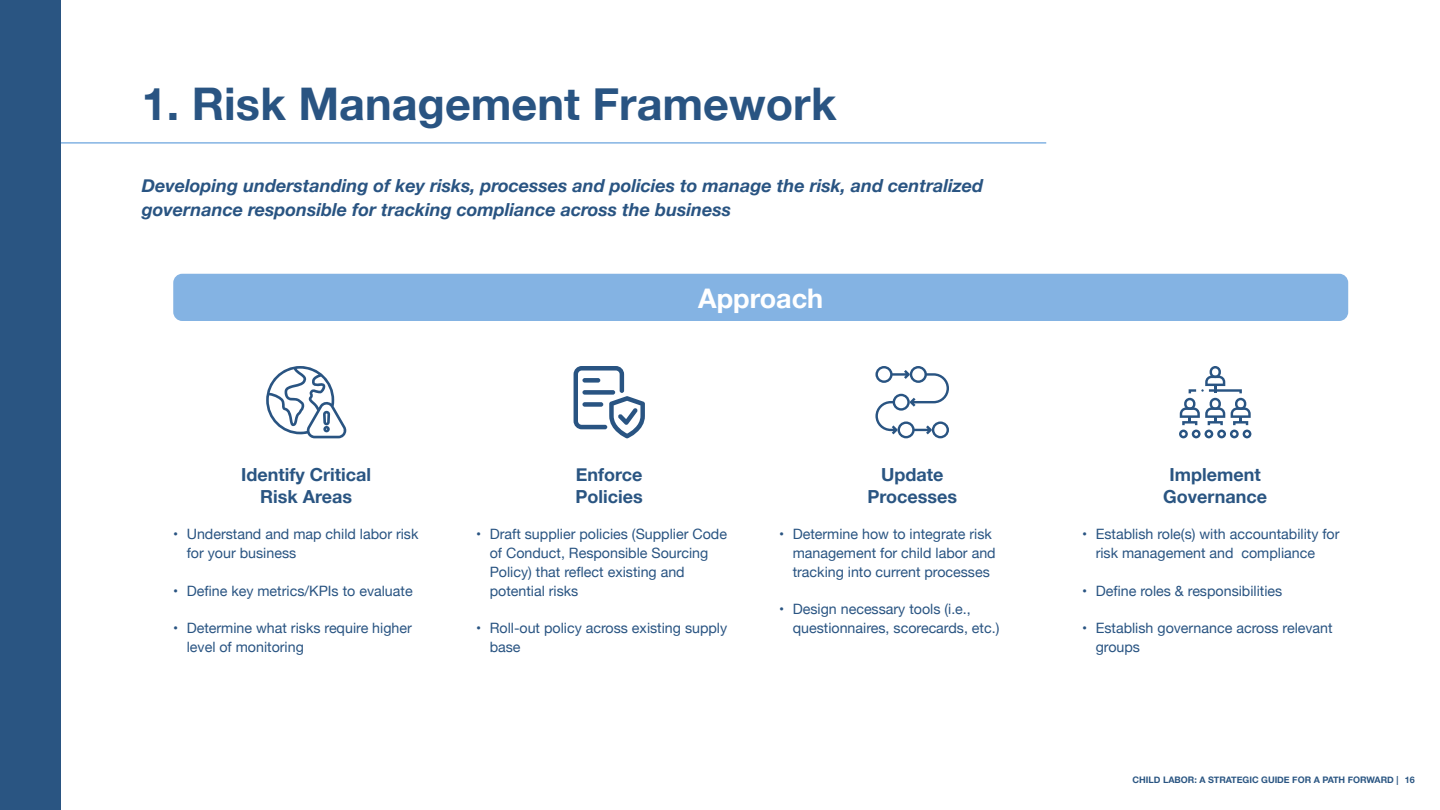
<style>
.page{position:relative;width:1440px;height:810px;background:#fff}
.page>*{position:absolute;margin:0;border:0;box-sizing:border-box;transform-origin:0 0}
.t1{font:700 45px "Helvetica Neue";color:#295482}
.t2{font:700 27px "Helvetica Neue";color:#fff}
.t3{font:italic 700 18px/24px "Helvetica Neue";color:#295482}
.t4{font:700 18px/21.6px "Helvetica Neue";color:#2a5582;text-align:center}
.t5{font:14.25px/18.8px "Helvetica Neue";color:#295482}
.t6{font:700 9px "Helvetica Neue";color:#2a5582}
</style>
<div class="page">
<div style="left:173px;top:274px;width:1175px;height:47px;background:#84b3e3;border-radius:9px"></div>
<hr style="left:0;top:142px;width:1046px;height:2px;background:#84b3e3">
<div style="left:0;top:0;width:61px;height:810px;background:#2a5582"></div>
<svg style="left:266px;top:366px;width:80px;height:72px"></svg>
<svg style="left:574px;top:366px;width:71px;height:72px"></svg>
<div style="left:582px;top:390px;width:33px;height:5px;background:#295482;border-radius:2px"></div>
<div style="left:582px;top:402px;width:21px;height:5px;background:#295482;border-radius:2px"></div>
<div style="left:582px;top:378px;width:18px;height:5px;background:#295482;border-radius:2px"></div>
<svg style="left:875px;top:366px;width:74px;height:72px"></svg>
<svg style="left:1179px;top:366px;width:72px;height:72px"></svg>
<h1 class="t1" style="left:142px;top:69px;width:696px">1. Risk Management Framework</h1>
<p class="t3" style="left:142px;top:174px;width:843px">Developing understanding of key risks, processes and policies to manage the risk, and centralized governance responsible for tracking compliance across the business</p>
<h2 class="t2" style="left:698px;top:277px;width:127px">Approach</h2>
<p class="t4" style="left:241px;top:465px;width:131px">Identify Critical<br>Risk Areas</p>
<p class="t4" style="left:576px;top:465px;width:69px;text-align:left">Enforce<br>Policies</p>
<p class="t4" style="left:867px;top:465px;width:91px">Update<br>Processes</p>
<p class="t4" style="left:1163px;top:465px;width:106px">Implement<br>Governance</p>
<p class="t5" style="left:187px;top:526px;width:233px;text-indent:-13px">• Understand and map child labor risk for your business</p>
<p class="t5" style="left:173px;top:582px;width:241px">• Define key metrics/KPIs to evaluate</p>
<p class="t5" style="left:187px;top:619px;width:227px;text-indent:-13px">• Determine what risks require higher level of monitoring</p>
<p class="t5" style="left:490px;top:526px;width:239px;text-indent:-13px">• Draft supplier policies (Supplier Code of Conduct, Responsible Sourcing<br>Policy) that reflect existing and potential risks</p>
<p class="t5" style="left:490px;top:619px;width:239px;text-indent:-13px">• Roll-out policy across existing supply base</p>
<p class="t5" style="left:793px;top:526px;width:204px;text-indent:-13px">• Determine how to integrate risk management for child labor and tracking into current processes</p>
<p class="t5" style="left:793px;top:601px;width:208px;text-indent:-13px">• Design necessary tools (i.e., questionnaires, scorecards, etc.)</p>
<p class="t5" style="left:1096px;top:526px;width:245px;text-indent:-13px">• Establish role(s) with accountability for risk management and compliance</p>
<p class="t5" style="left:1082px;top:582px;width:202px">• Define roles &amp; responsibilities</p>
<p class="t5" style="left:1096px;top:620px;width:238px;text-indent:-13px">• Establish governance across relevant groups</p>
<p class="t6" style="left:1132px;top:773px;width:284px">CHILD LABOR: A STRATEGIC GUIDE FOR A PATH FORWARD | 16</p>
</div>
